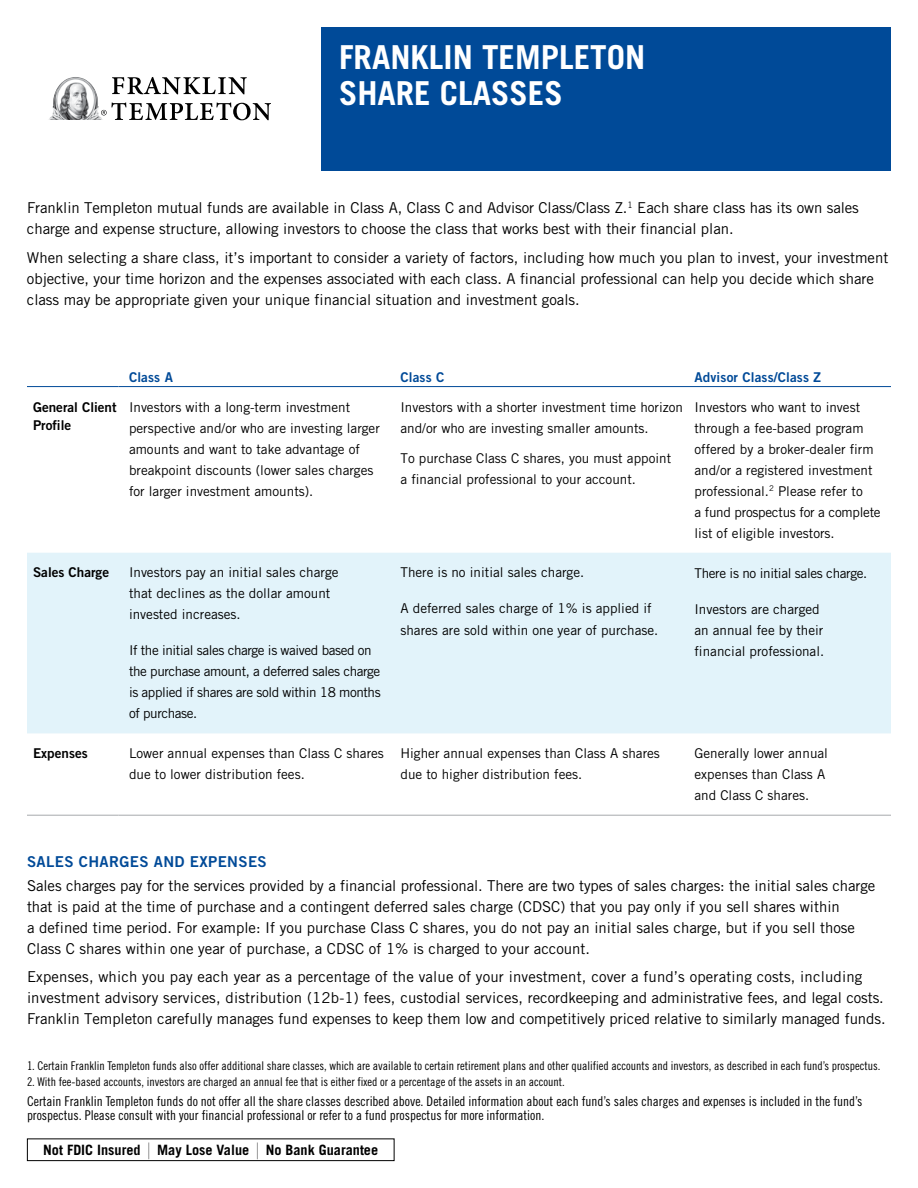
<style>
.page{position:relative;width:918px;height:1188px;background:#fff}
.page>*{position:absolute;margin:0;border:0;box-sizing:border-box;transform-origin:0 0}
.t1{font:700 33px/36px "Trade Gothic LT Std";color:#fff}
.t2{font:15px/21px "Trade Gothic LT Std";letter-spacing:-.005em;color:#000}
.t3{font:15px "Trade Gothic LT Std Bd 2";letter-spacing:.025em;color:#004a98}
.t4{font:700 14.25px "Trade Gothic LT Std";color:#000}
.t5{font:13.5px/21px "Trade Gothic LT Std";color:#000}
.t6{font:13.5px/15px "Trade Gothic LT Std Cn 18";color:#000}
.t7{font:13.5px/21px "Trade Gothic LT Std";letter-spacing:-.03em;color:#000}
.t8{font:13.5px/18px "Trade Gothic LT Std Bd 2";color:#000}
.t9{font:13.5px "Trade Gothic LT Std Bd 2";letter-spacing:.01em;color:#004a98}
.t10{font:13.5px "Trade Gothic LT Std";letter-spacing:-.025em;color:#000}
.t11{font:12px "Trade Gothic LT Std Cn 18";color:#000}
.s1{font-weight:300;font-size:22.5px}
</style>
<div class="page">
<div style="left:321px;top:27px;width:570px;height:144px;background:#004a98"></div>
<div style="left:27px;top:1138px;width:367px;height:23px;border:1px solid #000"></div>
<svg style="left:112px;top:77px;width:135px;height:17px"></svg>
<svg style="left:104px;top:102px;width:167px;height:18px"></svg>
<img style="left:49px;top:77px;width:55px;height:43px">
<div style="left:27px;top:553px;width:864px;height:180px;background:#e2f3fa"></div>
<hr style="left:27px;top:386px;width:91px;height:1px;background:#004a98">
<hr style="left:118px;top:386px;width:272px;height:1px;background:#004a98">
<hr style="left:390px;top:386px;width:294px;height:1px;background:#004a98">
<hr style="left:684px;top:386px;width:207px;height:1px;background:#004a98">
<hr style="left:27px;top:815px;width:91px;height:1px;background:#a7a9ac">
<hr style="left:118px;top:815px;width:272px;height:1px;background:#a7a9ac">
<hr style="left:390px;top:815px;width:294px;height:1px;background:#a7a9ac">
<hr style="left:684px;top:815px;width:207px;height:1px;background:#a7a9ac">
<h1 class="t1" style="left:339px;top:39px;width:308px">FRANKLIN TEMPLETON<br>SHARE CLASSES</h1>
<p class="t2" style="left:27px;top:197px;width:833px">Franklin Templeton mutual funds are available in Class A, Class C and Advisor Class/Class Z.<sup>1</sup> Each share class has its own sales charge and expense structure, allowing investors to choose the class that works best with their financial plan.</p>
<p class="t2" style="left:27px;top:247px;width:863px">When selecting a share class, it’s important to consider a variety of factors, including how much you plan to invest, your investment objective, your time horizon and the expenses associated with each class. A financial professional can help you decide which share class may be appropriate given your unique financial situation and investment goals.</p>
<p class="t9" style="left:129px;top:369px;width:45px">Class A</p>
<p class="t9" style="left:400px;top:369px;width:45px">Class C</p>
<p class="t9" style="left:695px;top:369px;width:128px">Advisor Class/Class Z</p>
<p class="t8" style="left:33px;top:398px;width:85px">General Client<br>Profile</p>
<p class="t5" style="left:129px;top:396px;width:252px">Investors with a long-term investment perspective and/or who are investing larger amounts and want to take advantage of breakpoint discounts (lower sales charges for larger investment amounts).</p>
<p class="t5" style="left:400px;top:396px;width:284px">Investors with a shorter investment time horizon and/or who are investing smaller amounts.</p>
<p class="t5" style="left:400px;top:447px;width:272px">To purchase Class C shares, you must appoint a financial professional to your account.</p>
<p class="t8" style="left:33px;top:563px;width:78px">Sales Charge</p>
<p class="t5" style="left:129px;top:562px;width:211px">Investors pay an initial sales charge that declines as the dollar amount invested increases.</p>
<p class="t7" style="left:129px;top:640px;width:253px">If the initial sales charge is waived based on the purchase amount, a deferred sales charge is applied if shares are sold within 18 months of purchase.</p>
<p class="t5" style="left:400px;top:562px;width:185px">There is no initial sales charge.</p>
<p class="t5" style="left:400px;top:598px;width:259px">A deferred sales charge of 1% is applied if shares are sold within one year of purchase.</p>
<p class="t5" style="left:695px;top:396px;width:188px">Investors who want to invest through a fee-based program offered by a broker-dealer firm and/or a registered investment professional.<sup>2</sup> Please refer to<br>a fund prospectus for a complete list of eligible investors.</p>
<p class="t10" style="left:695px;top:565px;width:174px">There is no initial sales charge.</p>
<p class="t5" style="left:695px;top:598px;width:131px">Investors are charged an annual fee by their financial professional.</p>
<p class="t8" style="left:33px;top:744px;width:56px">Expenses</p>
<p class="t5" style="left:129px;top:743px;width:256px">Lower annual expenses than Class C shares due to lower distribution fees.</p>
<p class="t5" style="left:400px;top:743px;width:261px">Higher annual expenses than Class A shares due to higher distribution fees.</p>
<p class="t5" style="left:695px;top:743px;width:135px">Generally lower annual expenses than Class A and Class C shares.</p>
<p class="t3" style="left:27px;top:852px;width:241px">SALES CHARGES AND EXPENSES</p>
<p class="t2" style="left:27px;top:875px;width:850px">Sales charges pay for the services provided by a financial professional. There are two types of sales charges: the initial sales charge that is paid at the time of purchase and a contingent deferred sales charge (CDSC) that you pay only if you sell shares within<br>a defined time period. For example: If you purchase Class C shares, you do not pay an initial sales charge, but if you sell those Class C shares within one year of purchase, a CDSC of 1% is charged to your account.</p>
<p class="t2" style="left:27px;top:966px;width:860px">Expenses, which you pay each year as a percentage of the value of your investment, cover a fund’s operating costs, including investment advisory services, distribution (12b-1) fees, custodial services, recordkeeping and administrative fees, and legal costs.<br>Franklin Templeton carefully manages fund expenses to keep them low and competitively priced relative to similarly managed funds.</p>
<p class="t11" style="left:27px;top:1059px;width:855px">1. Certain Franklin Templeton funds also offer additional share classes, which are available to certain retirement plans and other qualified accounts and investors, as described in each fund’s prospectus.</p>
<p class="t11" style="left:27px;top:1075px;width:539px">2. With fee-based accounts, investors are charged an annual fee that is either fixed or a percentage of the assets in an account.</p>
<p class="t6" style="left:27px;top:1093px;width:837px">Certain Franklin Templeton funds do not offer all the share classes described above. Detailed information about each fund’s sales charges and expenses is included in the fund’s prospectus. Please consult with your financial professional or refer to a fund prospectus for more information.</p>
<p class="t4" style="left:43px;top:1141px;width:336px">Not FDIC Insured <span class="s1">|</span> May Lose Value <span class="s1">|</span> No Bank Guarantee</p>
</div>
